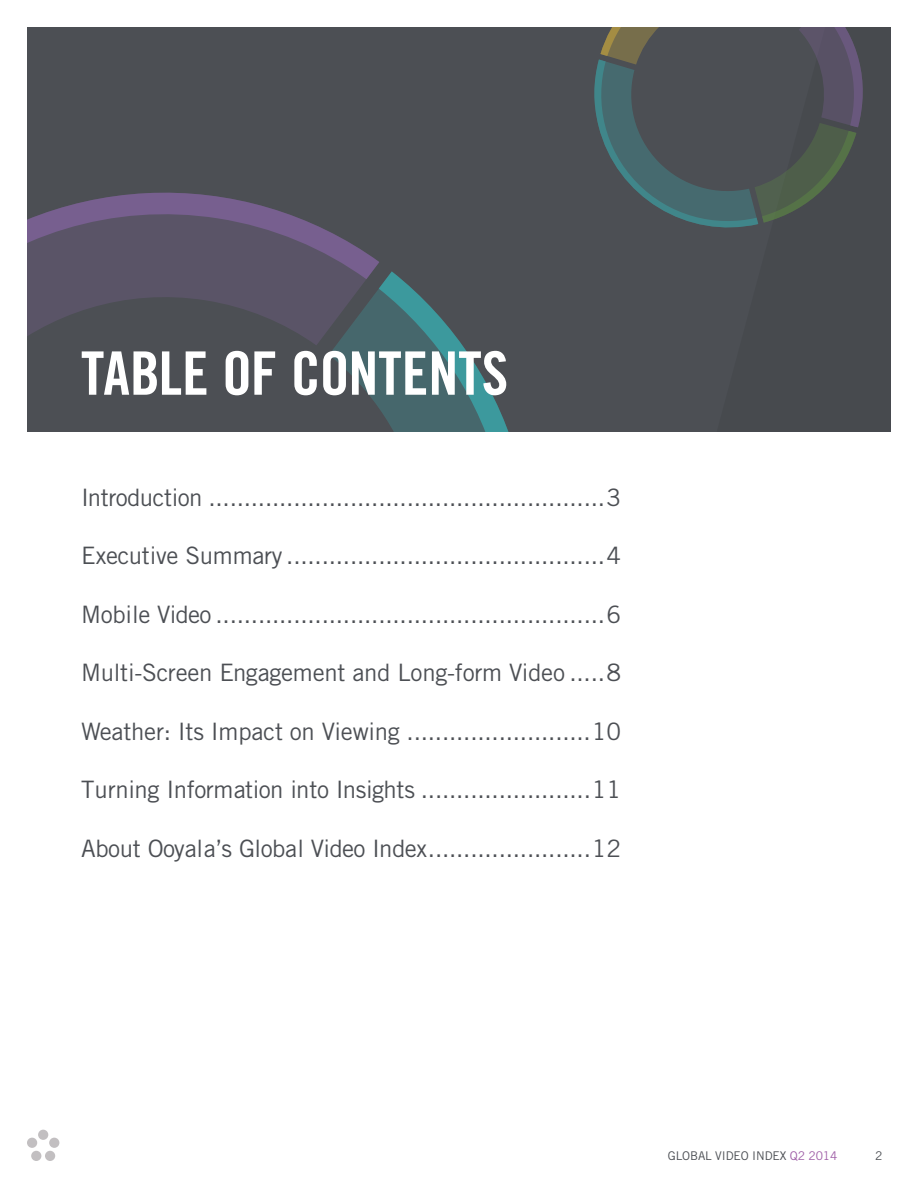
<style>
.page{position:relative;width:918px;height:1188px;background:#fff}
.page>*{position:absolute;margin:0;border:0;box-sizing:border-box;transform-origin:0 0}
.t1{font:60px "Trade Gothic Bold Cond Twenty";color:#fff}
.TOC_Entry{font:24px "Trade Gothic";letter-spacing:-.01em;color:#4c4f54}
.TOC_Entry-2{font:24px "Trade Gothic";letter-spacing:-.03em;color:#4c4f54}
.t2{font:12px "Trade Gothic";letter-spacing:-.01em;color:#4c4f54}
.s1{color:#9f5fa7}
</style>
<div class="page">
<div style="left:38px;top:1130px;width:10px;height:10px;background:#c2bfc1;border-radius:50%"></div>
<div style="left:27px;top:1138px;width:10px;height:10px;background:#c2bfc1;border-radius:50%"></div>
<div style="left:31px;top:1151px;width:10px;height:10px;background:#c2bfc1;border-radius:50%"></div>
<div style="left:45px;top:1151px;width:10px;height:10px;background:#c2bfc1;border-radius:50%"></div>
<div style="left:49px;top:1138px;width:10px;height:10px;background:#c2bfc1;border-radius:50%"></div>
<div style="left:27px;top:27px;width:864px;height:405px;background:#4c4f54"></div>
<svg style="left:27px;top:193px;width:393px;height:103px"></svg>
<svg style="left:27px;top:296px;width:482px;height:136px"></svg>
<svg style="left:594px;top:27px;width:269px;height:200px"></svg>
<p class="t1" style="left:81px;top:337px;width:429px">TABLE OF CONTENTS</p>
<p class="TOC_Entry-2" style="left:81px;top:482px;width:542px">Introduction ........................................................3</p>
<p class="TOC_Entry" style="left:81px;top:541px;width:542px">Executive Summary .............................................4</p>
<p class="TOC_Entry" style="left:81px;top:599px;width:542px">Mobile Video .......................................................6</p>
<p class="TOC_Entry" style="left:81px;top:658px;width:542px">Multi-Screen Engagement and Long-form Video .....8</p>
<p class="TOC_Entry" style="left:81px;top:716px;width:542px">Weather: Its Impact on Viewing ..........................10</p>
<p class="TOC_Entry" style="left:81px;top:775px;width:542px">Turning Information into Insights ........................11</p>
<p class="TOC_Entry" style="left:81px;top:833px;width:542px">About Ooyala’s Global Video Index.......................12</p>
<p class="t2" style="left:668px;top:1148px;width:171px">GLOBAL VIDEO INDEX <span class="s1">Q2 2014</span></p>
<p class="t2" style="left:875px;top:1148px;width:9px">2</p>
</div>
